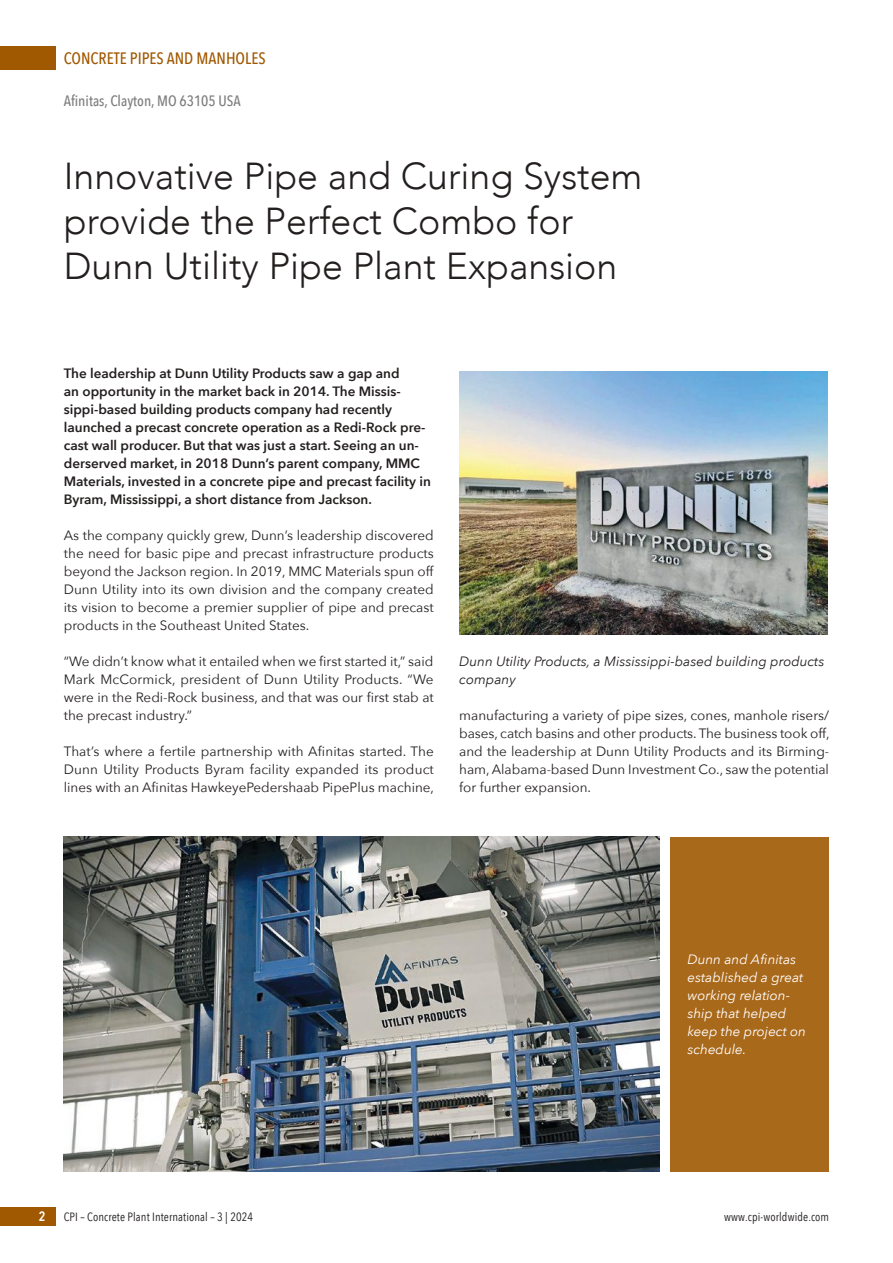
<style>
.page{position:relative;width:893px;height:1263px;background:#fff}
.page>*{position:absolute;margin:0;border:0;box-sizing:border-box;transform-origin:0 0}
.t1{font:300 37.5px/45px "Avenir";color:#241f1f}
.t2{font:500 16.5px "Avenir Next Condensed";color:#a05801}
.t3{font:500 15px "Avenir Next Condensed";color:#7d7c7e}
.t4{font:13.5px/18px "Avenir Next";color:#241f1f;text-align:justify}
.t5{font:600 13.5px/18px "Avenir Next";color:#241f1f}
.t6{font:italic 13.5px/18px "Avenir Next";color:#fff}
.t7{font:italic 13.5px/18px "Avenir Next";color:#241f1f}
.t8{font:600 13.5px "Avenir Next Condensed";color:#fff}
.t9{font:12px "Avenir Next Condensed";letter-spacing:.01em;color:#241f1f}
</style>
<div class="page">
<div style="left:0;top:47px;width:55px;height:23px;background:#a05801"></div>
<div style="left:0;top:1208px;width:55px;height:18px;background:#a05801"></div>
<img style="left:459px;top:371px;width:369px;height:263px">
<img style="left:64px;top:837px;width:595px;height:334px">
<div style="left:670px;top:837px;width:159px;height:334px;background:#a9691a"></div>
<p class="t2" style="left:64px;top:49px;width:203px">CONCRETE PIPES AND MANHOLES</p>
<p class="t3" style="left:64px;top:92px;width:179px">Afinitas, Clayton, MO 63105 USA</p>
<h1 class="t1" style="left:64px;top:153px;width:580px">Innovative Pipe and Curing System provide the Perfect Combo for<br>Dunn Utility Pipe Plant Expansion</h1>
<p class="t5" style="left:64px;top:364px;width:369px">The leadership at Dunn Utility Products saw a gap and<br>an opportunity in the market back in 2014. The Missis&shy;sippi-based building products company had recently launched a precast concrete operation as a Redi-Rock pre&shy;cast wall producer. But that was just a start. Seeing an un&shy;derserved market, in 2018 Dunn’s parent company, MMC Materials, invested in a concrete pipe and precast facility in Byram, Mississippi, a short distance from Jackson.</p>
<p class="t4" style="left:64px;top:526px;width:372px">As the company quickly grew, Dunn’s leadership discovered the need for basic pipe and precast infrastructure products beyond the Jackson region. In 2019, MMC Materials spun off Dunn Utility into its own division and the company created its vision to become a premier supplier of pipe and precast products in the Southeast United States.</p>
<p class="t4" style="left:64px;top:652px;width:371px">“We didn’t know what it entailed when we first started it,” said Mark McCormick, president of Dunn Utility Products. “We were in the Redi-Rock business, and that was our first stab at the precast industry.”</p>
<p class="t4" style="left:64px;top:742px;width:372px">That’s where a fertile partnership with Afinitas started. The Dunn Utility Products Byram facility expanded its product lines with an Afinitas HawkeyePedershaab PipePlus machine,</p>
<p class="t7" style="left:459px;top:652px;width:367px">Dunn Utility Products, a Mississippi-based building products company</p>
<p class="t4" style="left:459px;top:706px;width:372px">manufacturing a variety of pipe sizes, cones, manhole risers/ bases, catch basins and other products. The business took off, and the leadership at Dunn Utility Products and its Birming&shy;ham, Alabama-based Dunn Investment Co., saw the potential for further expansion.</p>
<p class="t6" style="left:687px;top:949px;width:120px">Dunn and Afinitas established a great working relation&shy;ship that helped keep the project on schedule.</p>
<p class="t8" style="left:39px;top:1205px;width:8px">2</p>
<p class="t9" style="left:64px;top:1207px;width:191px">CPI – Concrete Plant International – 3 | 2024</p>
<p class="t9" style="left:724px;top:1207px;width:107px">www.cpi-worldwide.com</p>
</div>
